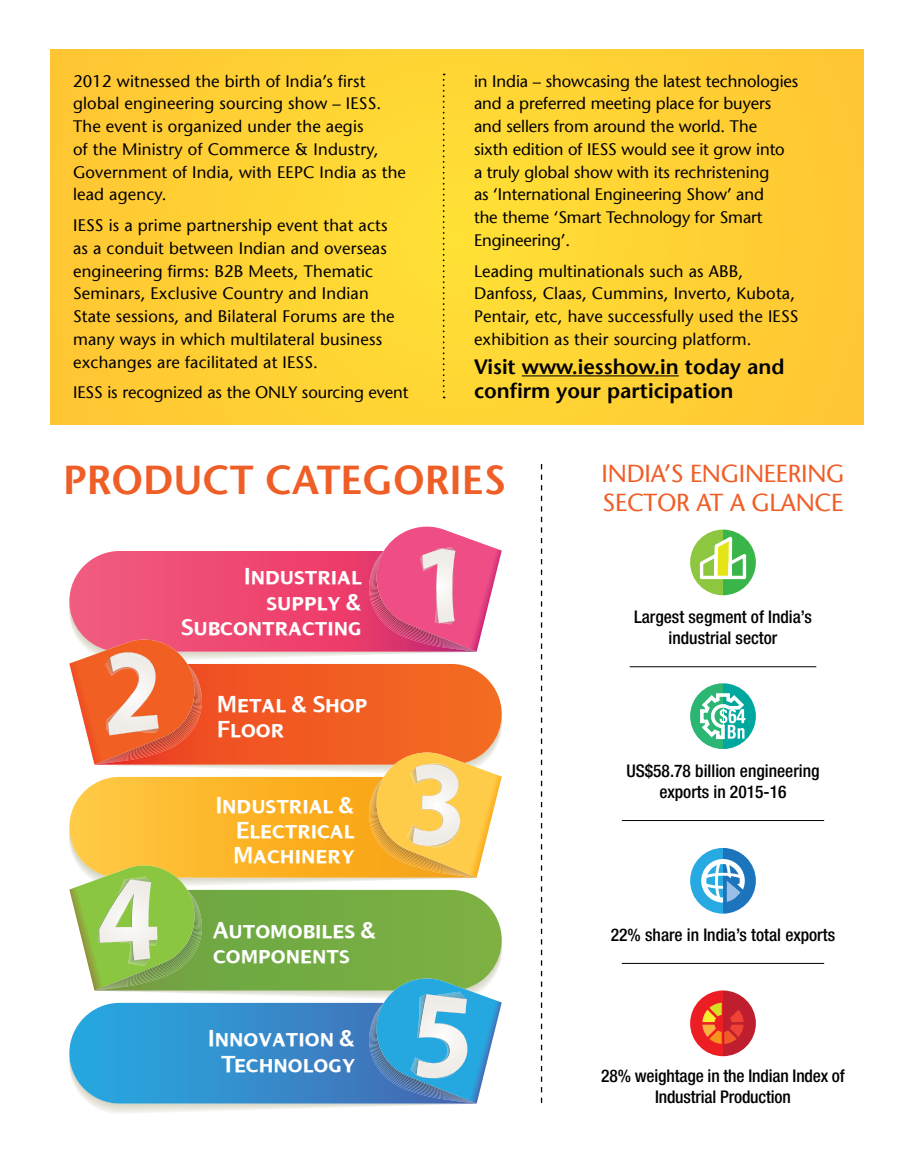
<style>
.page{position:relative;width:914px;height:1166px;background:#fff}
.page>*{position:absolute;margin:0;border:0;box-sizing:border-box;transform-origin:0 0}
.t1{font:600 40.25px "Stone Sans LT";color:#f05e27}
.t2{font:25.03px/25px "Dialog Semi Bold SC";color:#fff}
.t3{font:24.5px/29.4px "Stone Sans LT";letter-spacing:-.01em;color:#f05e27}
.t4{font:600 21px/24.5px "Stone Sans LT";color:#000}
.t5{font:500 condensed 17.5px/21px "Helvetica Neue LT Std";color:#000;text-align:center}
.t6{font:16.62px/22.8px "Stone Sans LT";letter-spacing:.01em;color:#000}
</style>
<div class="page">
<svg style="left:690px;top:529px;width:65px;height:66px"></svg>
<hr style="left:629px;top:666px;width:187px;height:1px;background:#000">
<hr style="left:621px;top:820px;width:203px;height:1px;background:#000">
<svg style="left:690px;top:683px;width:65px;height:66px"></svg>
<hr style="left:621px;top:963px;width:203px;height:1px;background:#000">
<svg style="left:690px;top:848px;width:65px;height:65px"></svg>
<svg style="left:690px;top:990px;width:65px;height:66px"></svg>
<svg style="left:541px;top:464px;width:1px;height:639px"></svg>
<svg style="left:69px;top:526px;width:432px;height:587px;background:#c29e7e"></svg>
<div style="left:50px;top:49px;width:813px;height:376px;background:#ffd134"></div>
<hr style="left:522px;top:375px;width:156px;height:1px;background:#000">
<svg style="left:443px;top:74px;width:1px;height:324px"></svg>
<p class="t6" style="left:73px;top:70px;width:334px">2012 witnessed the birth of India’s first global engineering sourcing show – IESS.<br>The event is organized under the aegis<br>of the Ministry of Commerce &amp; Industry, Government of India, with EEPC India as the lead agency.</p>
<p class="t6" style="left:73px;top:214px;width:323px">IESS is a prime partnership event that acts as a conduit between Indian and overseas engineering firms: B2B Meets, Thematic Seminars, Exclusive Country and Indian State sessions, and Bilateral Forums are the many ways in which multilateral business exchanges are facilitated at IESS.</p>
<p class="t6" style="left:73px;top:381px;width:337px">IESS is recognized as the ONLY sourcing event</p>
<p class="t6" style="left:474px;top:70px;width:326px">in India – showcasing the latest technologies and a preferred meeting place for buyers and sellers from around the world. The<br>sixth edition of IESS would see it grow into<br>a truly global show with its rechristening<br>as ‘International Engineering Show’ and<br>the theme ‘Smart Technology for Smart Engineering’.</p>
<p class="t6" style="left:474px;top:259px;width:326px">Leading multinationals such as ABB, Danfoss, Claas, Cummins, Inverto, Kubota, Pentair, etc, have successfully used the IESS exhibition as their sourcing platform.</p>
<p class="t4" style="left:474px;top:354px;width:312px">Visit www.iesshow.in today and confirm your participation</p>
<h1 class="t1" style="left:63px;top:455px;width:444px">PRODUCT CATEGORIES</h1>
<h3 class="t3" style="left:601px;top:459px;width:244px">INDIA’S ENGINEERING<br>SECTOR AT A GLANCE</h3>
<h2 class="t2" style="left:181px;top:564px;width:182px;text-align:right">Industrial supply &amp;<br>Subcontracting</h2>
<h2 class="t2" style="left:217px;top:692px;width:152px">Metal &amp; Shop<br>Floor</h2>
<h2 class="t2" style="left:233px;top:792px;width:123px;text-align:justify;text-indent:-18px">Industrial &amp; Electrical Machinery</h2>
<h2 class="t2" style="left:213px;top:917px;width:165px">Automobiles &amp; components</h2>
<h2 class="t2" style="left:208px;top:1026px;width:148px;text-align:center">Innovation &amp;<br>Technology</h2>
<p class="t5" style="left:634px;top:606px;width:179px">Largest segment of India’s industrial sector</p>
<p class="t5" style="left:626px;top:759px;width:195px">US$58.78 billion engineering exports in 2015-16</p>
<p class="t5" style="left:611px;top:923px;width:226px">22% share in India’s total exports</p>
<p class="t5" style="left:601px;top:1065px;width:245px">28% weightage in the Indian Index of<br>Industrial Production</p>
</div>
